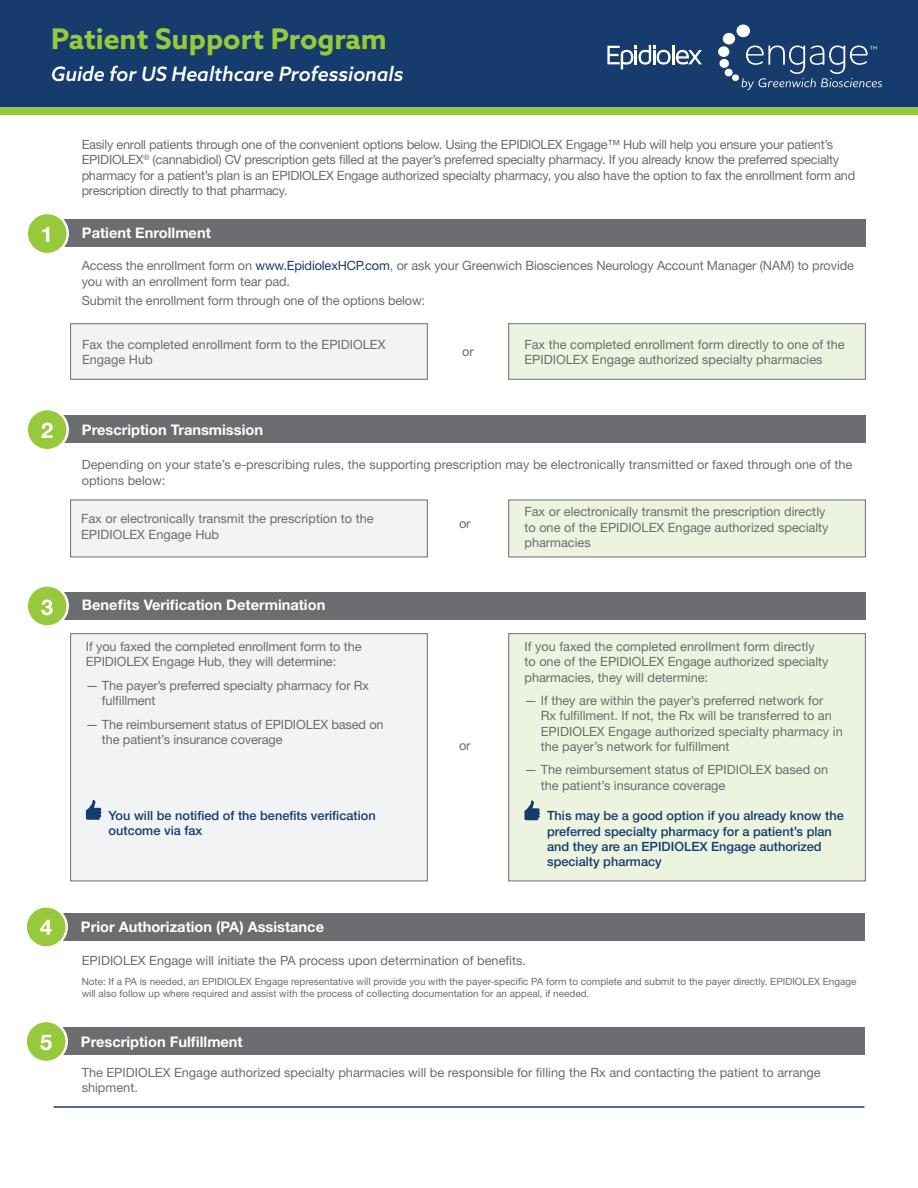
<style>
.page{position:relative;width:918px;height:1188px;background:#fff}
.page>*{position:absolute;margin:0;border:0;box-sizing:border-box;transform-origin:0 0}
.t1{font:700 28.5px "Azo Sans";color:#96c93c}
.t2{font:700 21.75px "Helvetica Neue LT Std";color:#fff}
.t3{font:italic 500 19.8px "Azo Sans";color:#fff}
.t4{font:700 14.7px "Helvetica Neue LT Std";color:#fff}
.t5{font:12.75px/15.3px "Helvetica Neue LT Std";color:#6c6d70}
.t6{font:12.75px/15.3px "Helvetica Neue LT Std";letter-spacing:-.02em;color:#6c6d70}
.t7{font:500 12.75px/15.3px "Helvetica Neue LT Std";color:#163c6e}
.t8{font:9.9px/11.9px "Helvetica Neue LT Std";color:#6c6d70}
.s1{color:#163c6e}
</style>
<div class="page">
<hr style="left:54px;top:1106px;width:810px;height:2px;background:#163c6e">
<div style="left:70px;top:323px;width:358px;height:57px;background:#f2f3f4;border:1px solid #6c6d70"></div>
<div style="left:70px;top:500px;width:358px;height:57px;background:#f2f3f4;border:1px solid #6c6d70"></div>
<div style="left:70px;top:633px;width:358px;height:248px;background:#f2f3f4;border:1px solid #6c6d70"></div>
<div style="left:508px;top:323px;width:358px;height:57px;background:#ecf4df;border:1px solid #6c6d70"></div>
<div style="left:508px;top:500px;width:358px;height:57px;background:#ecf4df"></div>
<div style="left:508px;top:633px;width:358px;height:248px;background:#ecf4df;border:1px solid #6c6d70"></div>
<div style="left:0;top:0;width:918px;height:108px;background:#163c6e"></div>
<div style="left:0;top:107px;width:918px;height:8px;background:#96c93c"></div>
<svg style="left:86px;top:800px;width:15px;height:20px"></svg>
<svg style="left:524px;top:800px;width:16px;height:20px"></svg>
<div style="left:53px;top:416px;width:813px;height:27px;background:#6c6d70"></div>
<div style="left:27px;top:409px;width:41px;height:41px;background:#96c93c;border-radius:50%"></div>
<div style="left:26px;top:408px;width:43px;height:43px;border:2px solid #fff;border-radius:50%"></div>
<div style="left:53px;top:592px;width:813px;height:27px;background:#6c6d70"></div>
<div style="left:27px;top:585px;width:41px;height:41px;background:#96c93c;border-radius:50%"></div>
<div style="left:26px;top:584px;width:43px;height:44px;border:2px solid #fff;border-radius:50%"></div>
<div style="left:52px;top:913px;width:813px;height:27px;background:#6c6d70"></div>
<div style="left:26px;top:906px;width:41px;height:41px;background:#96c93c;border-radius:50%"></div>
<div style="left:25px;top:905px;width:43px;height:44px;border:2px solid #fff;border-radius:50%"></div>
<div style="left:52px;top:1028px;width:813px;height:27px;background:#6c6d70"></div>
<div style="left:26px;top:1021px;width:41px;height:41px;background:#96c93c;border-radius:50%"></div>
<div style="left:25px;top:1020px;width:43px;height:43px;border:2px solid #fff;border-radius:50%"></div>
<div style="left:53px;top:220px;width:813px;height:27px;background:#6c6d70"></div>
<div style="left:27px;top:213px;width:41px;height:41px;background:#96c93c;border-radius:50%"></div>
<div style="left:26px;top:212px;width:43px;height:43px;border:2px solid #fff;border-radius:50%"></div>
<svg style="left:607px;top:45px;width:95px;height:24px"></svg>
<div style="left:732px;top:74px;width:7px;height:7px;background:#fff;border-radius:50%"></div>
<div style="left:725px;top:69px;width:8px;height:7px;background:#fff;border-radius:50%"></div>
<div style="left:719px;top:59px;width:10px;height:9px;background:#fff;border-radius:50%"></div>
<div style="left:718px;top:46px;width:11px;height:11px;background:#fff;border-radius:50%"></div>
<div style="left:723px;top:33px;width:12px;height:12px;background:#fff;border-radius:50%"></div>
<div style="left:737px;top:25px;width:13px;height:12px;background:#fff;border-radius:50%"></div>
<svg style="left:742px;top:46px;width:140px;height:44px"></svg>
<h1 class="t1" style="left:51px;top:20px;width:337px">Patient Support Program</h1>
<h3 class="t3" style="left:51px;top:61px;width:354px">Guide for US Healthcare Professionals</h3>
<p class="t6" style="left:82px;top:137px;width:775px">Easily enroll patients through one of the convenient options below. Using the EPIDIOLEX Engage™ Hub will help you ensure your patient’s EPIDIOLEX<sup>®</sup> (cannabidiol) CV prescription gets filled at the payer’s preferred specialty pharmacy. If you already know the preferred specialty pharmacy for a patient’s plan is an EPIDIOLEX Engage authorized specialty pharmacy, you also have the option to fax the enrollment form and prescription directly to that pharmacy.</p>
<h2 class="t2" style="left:41px;top:221px;width:14px">1</h2>
<p class="t4" style="left:82px;top:224px;width:130px">Patient Enrollment</p>
<p class="t5" style="left:82px;top:258px;width:774px">Access the enrollment form on <span class="s1">www.EpidiolexHCP.com</span>, or ask your Greenwich Biosciences Neurology Account Manager (NAM) to provide you with an enrollment form tear pad.</p>
<p class="t5" style="left:82px;top:293px;width:345px">Submit the enrollment form through one of the options below:</p>
<p class="t5" style="left:82px;top:336px;width:305px">Fax the completed enrollment form to the EPIDIOLEX<br>Engage Hub</p>
<h2 class="t2" style="left:41px;top:417px;width:14px">2</h2>
<p class="t4" style="left:82px;top:421px;width:183px">Prescription Transmission</p>
<p class="t5" style="left:462px;top:343px;width:13px">or</p>
<p class="t5" style="left:524px;top:337px;width:322px">Fax the completed enrollment form directly to one of the<br>EPIDIOLEX Engage authorized specialty pharmacies</p>
<p class="t5" style="left:82px;top:457px;width:772px">Depending on your state’s e-prescribing rules, the supporting prescription may be electronically transmitted or faxed through one of the options below:</p>
<p class="t5" style="left:81px;top:511px;width:294px">Fax or electronically transmit the prescription to the<br>EPIDIOLEX Engage Hub</p>
<h2 class="t2" style="left:41px;top:594px;width:14px">3</h2>
<p class="t4" style="left:82px;top:596px;width:245px">Benefits Verification Determination</p>
<p class="t5" style="left:86px;top:639px;width:277px">If you faxed the completed enrollment form to the<br>EPIDIOLEX Engage Hub, they will determine:</p>
<p class="t5" style="left:102px;top:677px;width:269px;text-indent:-16px">— The payer’s preferred specialty pharmacy for Rx fulfillment</p>
<p class="t5" style="left:102px;top:716px;width:283px;text-indent:-16px">— The reimbursement status of EPIDIOLEX based on the patient’s insurance coverage</p>
<p class="t7" style="left:109px;top:807px;width:269px">You will be notified of the benefits verification outcome via fax</p>
<h2 class="t2" style="left:40px;top:914px;width:14px">4</h2>
<p class="t4" style="left:81px;top:918px;width:245px">Prior Authorization (PA) Assistance</p>
<p class="t5" style="left:459px;top:515px;width:13px">or</p>
<p class="t5" style="left:459px;top:737px;width:13px">or</p>
<p class="t5" style="left:524px;top:504px;width:306px">Fax or electronically transmit the prescription directly to one of the EPIDIOLEX Engage authorized specialty pharmacies</p>
<p class="t5" style="left:524px;top:639px;width:306px">If you faxed the completed enrollment form directly to one of the EPIDIOLEX Engage authorized specialty pharmacies, they will determine:</p>
<p class="t5" style="left:541px;top:693px;width:304px;text-indent:-16px">— If they are within the payer’s preferred network for<br>Rx fulfillment. If not, the Rx will be transferred to an EPIDIOLEX Engage authorized specialty pharmacy in the payer’s network for fulfillment</p>
<p class="t5" style="left:541px;top:762px;width:289px;text-indent:-16px">— The reimbursement status of EPIDIOLEX based on the patient’s insurance coverage</p>
<p class="t7" style="left:547px;top:808px;width:298px">This may be a good option if you already know the preferred specialty pharmacy for a patient’s plan and they are an EPIDIOLEX Engage authorized specialty pharmacy</p>
<p class="t5" style="left:82px;top:953px;width:446px">EPIDIOLEX Engage will initiate the PA process upon determination of benefits.</p>
<p class="t8" style="left:82px;top:975px;width:776px">Note: If a PA is needed, an EPIDIOLEX Engage representative will provide you with the payer-specific PA form to complete and submit to the payer directly. EPIDIOLEX Engage will also follow up where required and assist with the process of collecting documentation for an appeal, if needed.</p>
<h2 class="t2" style="left:40px;top:1028px;width:14px">5</h2>
<p class="t4" style="left:81px;top:1032px;width:163px">Prescription Fulfillment</p>
<p class="t5" style="left:82px;top:1064px;width:741px">The EPIDIOLEX Engage authorized specialty pharmacies will be responsible for filling the Rx and contacting the patient to arrange shipment.</p>
</div>
